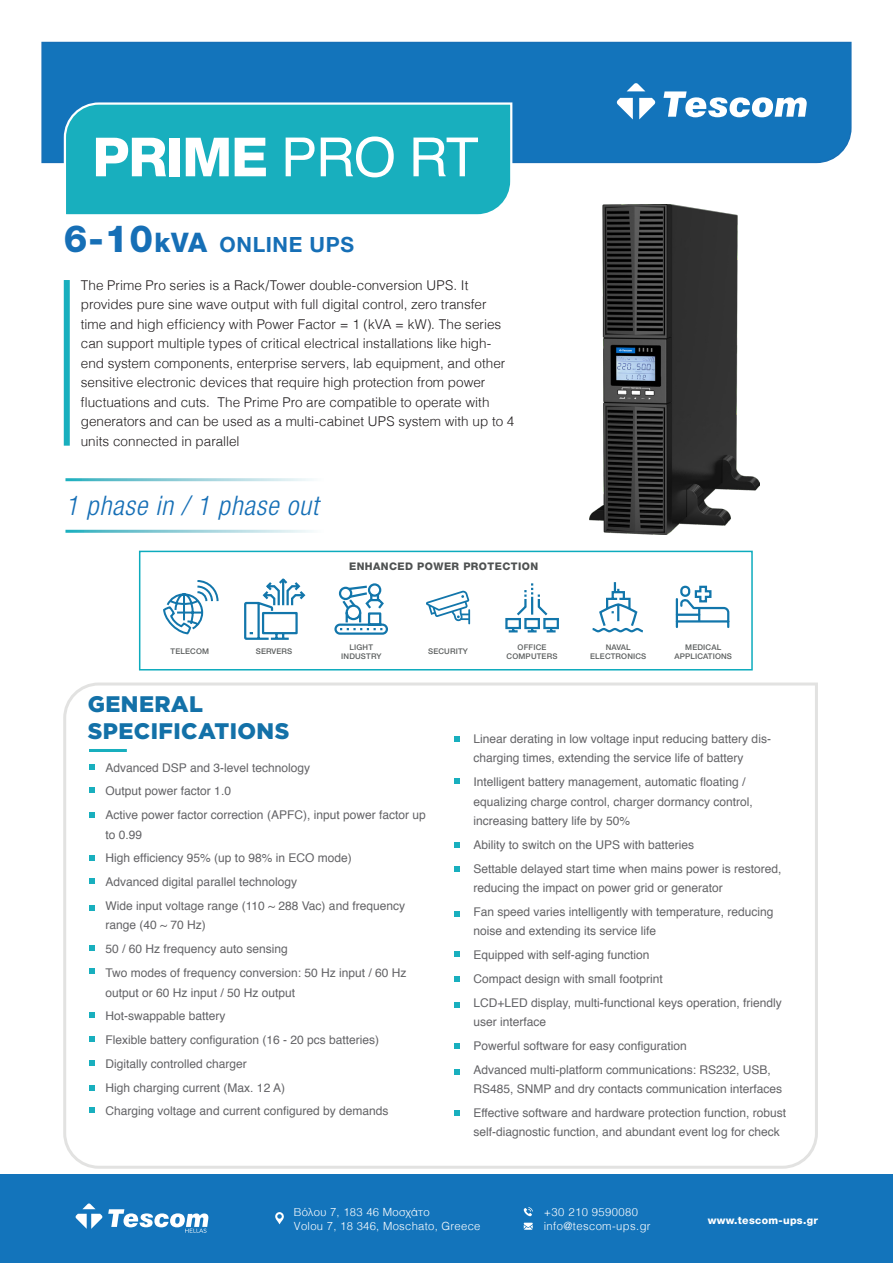
<style>
.page{position:relative;width:893px;height:1263px;background:#fff}
.page>*{position:absolute;margin:0;border:0;box-sizing:border-box;transform-origin:0 0}
.t1{font:800 54px "Helvetica Neue LT Pro";letter-spacing:-.02em;color:#fff}
.t2{font:italic 300 condensed 27px "Helvetica Neue LT Pro";letter-spacing:.03em;color:#166fb6}
.t3{font:900 22.5px "Gotham Greek";letter-spacing:.02em;color:#1371a8}
.t4{font:700 21px "Helvetica Neue LT Pro";letter-spacing:.03em;color:#166fb6}
.Box02_Text{font:300 13.5px/19.5px "Helvetica";color:#231f20}
.t5{font:12px/19.5px "Helvetica";color:#636366}
.t6{font:300 11.25px "Helvetica";letter-spacing:.025em;color:#fff}
.t7{font:800 10.5px "Helvetica Neue LT Pro";letter-spacing:.04em;color:#4f5252}
.t8{font:800 10.5px "Helvetica Neue LT Pro";letter-spacing:.03em;color:#fff}
.t9{font:500 7.8px/9.4px "Helvetica Neue";letter-spacing:.02em;color:#5c5f5f;text-align:center}
.s1{font-family:"Helvetica";font-weight:400}
.s2{font-weight:800;font-size:37.5px}
.s3{font-weight:800;font-size:27px}
</style>
<div class="page">
<div style="left:0;top:1174px;width:893px;height:89px;background:#1374bb"></div>
<svg style="left:275px;top:1212px;width:9px;height:12px"></svg>
<svg style="left:524px;top:1207px;width:9px;height:9px"></svg>
<svg style="left:524px;top:1223px;width:9px;height:7px"></svg>
<svg style="left:75px;top:1203px;width:133px;height:30px"></svg>
<img style="left:590px;top:205px;width:169px;height:330px">
<div style="left:41px;top:41px;width:811px;height:123px;background:#1374bb"></div>
<div style="left:63px;top:101px;width:450px;height:114px;background:#18afbe"></div>
<svg style="left:63px;top:682px;width:755px;height:487px"></svg>
<hr style="left:89px;top:749px;width:38px;height:3px;background:#18afbe">
<svg style="left:454px;top:866px;width:6px;height:5px"></svg>
<svg style="left:454px;top:976px;width:6px;height:6px"></svg>
<svg style="left:454px;top:1069px;width:6px;height:5px"></svg>
<svg style="left:454px;top:1110px;width:6px;height:5px"></svg>
<svg style="left:454px;top:778px;width:6px;height:6px"></svg>
<svg style="left:454px;top:736px;width:6px;height:6px"></svg>
<svg style="left:89px;top:878px;width:6px;height:6px"></svg>
<svg style="left:89px;top:905px;width:6px;height:6px"></svg>
<svg style="left:89px;top:945px;width:6px;height:6px"></svg>
<svg style="left:89px;top:1012px;width:6px;height:6px"></svg>
<svg style="left:89px;top:1060px;width:6px;height:6px"></svg>
<svg style="left:89px;top:1107px;width:6px;height:5px"></svg>
<svg style="left:89px;top:968px;width:6px;height:6px"></svg>
<svg style="left:89px;top:1036px;width:6px;height:6px"></svg>
<svg style="left:89px;top:1085px;width:6px;height:5px"></svg>
<svg style="left:89px;top:855px;width:6px;height:5px"></svg>
<svg style="left:89px;top:812px;width:6px;height:6px"></svg>
<svg style="left:89px;top:787px;width:6px;height:6px"></svg>
<svg style="left:89px;top:764px;width:6px;height:6px"></svg>
<div style="left:64px;top:280px;width:6px;height:166px;background:#18afbe"></div>
<svg style="left:454px;top:842px;width:6px;height:6px"></svg>
<svg style="left:454px;top:951px;width:6px;height:6px"></svg>
<svg style="left:454px;top:911px;width:6px;height:6px"></svg>
<svg style="left:454px;top:1002px;width:6px;height:5px"></svg>
<svg style="left:454px;top:1043px;width:6px;height:6px"></svg>
<svg style="left:163px;top:580px;width:56px;height:55px"></svg>
<svg style="left:244px;top:578px;width:62px;height:62px"></svg>
<svg style="left:334px;top:583px;width:54px;height:52px"></svg>
<svg style="left:675px;top:585px;width:55px;height:43px"></svg>
<svg style="left:505px;top:583px;width:54px;height:50px"></svg>
<svg style="left:592px;top:582px;width:51px;height:51px"></svg>
<svg style="left:426px;top:591px;width:44px;height:33px"></svg>
<div style="left:139px;top:551px;width:614px;height:119px;border:2px solid #0dabbd"></div>
<svg style="left:663px;top:91px;width:144px;height:26px"></svg>
<svg style="left:627px;top:83px;width:18px;height:8px"></svg>
<svg style="left:639px;top:98px;width:16px;height:21px"></svg>
<svg style="left:617px;top:98px;width:16px;height:21px"></svg>
<p class="t1" style="left:92px;top:125px;width:388px">PRIME <span class="s1">PRO RT</span></p>
<p class="t4" style="left:64px;top:232px;width:292px"><span class="s2">6-10</span><span class="s3">kVA</span> ONLINE UPS</p>
<p class="Box02_Text" style="left:81px;top:274px;width:435px">The Prime Pro series is a Rack/Tower double-conversion UPS. It provides pure sine wave output with full digital control, zero transfer time and high efficiency with Power Factor = 1 (kVA = kW). The series can support multiple types of critical electrical installations like high&shy;end system components, enterprise servers, lab equipment, and other sensitive electronic devices that require high protection from power fluctuations and cuts. The Prime Pro are compatible to operate with generators and can be used as a multi-cabinet UPS system with up to 4 units connected in parallel</p>
<p class="t2" style="left:65px;top:490px;width:254px">1 phase in / 1 phase out</p>
<p class="t7" style="left:349px;top:560px;width:190px">ENHANCED POWER PROTECTION</p>
<p class="t9" style="left:171px;top:646px;width:40px">TELECOM</p>
<p class="t9" style="left:256px;top:646px;width:38px">SERVERS</p>
<p class="t9" style="left:341px;top:642px;width:42px">LIGHT<br>INDUSTRY</p>
<p class="t9" style="left:674px;top:642px;width:59px">MEDICAL<br>APPLICATIONS</p>
<p class="t9" style="left:507px;top:642px;width:52px">OFFICE<br>COMPUTERS</p>
<p class="t9" style="left:590px;top:642px;width:58px">NAVAL<br>ELECTRONICS</p>
<p class="t9" style="left:428px;top:646px;width:41px">SECURITY</p>
<p class="t3" style="left:88px;top:691px;width:117px">GENERAL</p>
<p class="t3" style="left:88px;top:718px;width:203px">SPECIFICATIONS</p>
<p class="t5" style="left:106px;top:758px;width:206px">Advanced DSP and 3-level technology</p>
<p class="t5" style="left:106px;top:782px;width:127px">Output power factor 1.0</p>
<p class="t5" style="left:106px;top:806px;width:322px">Active power factor correction (APFC), input power factor up to 0.99</p>
<p class="t5" style="left:106px;top:849px;width:248px">High efficiency 95% (up to 98% in ECO mode)</p>
<p class="t5" style="left:106px;top:873px;width:193px">Advanced digital parallel technology</p>
<p class="t5" style="left:106px;top:896px;width:301px">Wide input voltage range (110 ~ 288 Vac) and frequency range (40 ~ 70 Hz)</p>
<p class="t5" style="left:106px;top:940px;width:184px">50 / 60 Hz frequency auto sensing</p>
<p class="t5" style="left:106px;top:963px;width:302px">Two modes of frequency conversion: 50 Hz input / 60 Hz output or 60 Hz input / 50 Hz output</p>
<p class="t5" style="left:106px;top:1007px;width:122px">Hot-swappable battery</p>
<p class="t5" style="left:106px;top:1030px;width:275px">Flexible battery configuration (16 - 20 pcs batteries)</p>
<p class="t5" style="left:106px;top:1054px;width:143px">Digitally controlled charger</p>
<p class="t5" style="left:106px;top:1078px;width:181px">High charging current (Max. 12 A)</p>
<p class="t5" style="left:106px;top:1102px;width:284px">Charging voltage and current configured by demands</p>
<p class="t5" style="left:473px;top:729px;width:299px">Linear derating in low voltage input reducing battery dis&shy;charging times, extending the service life of battery</p>
<p class="t5" style="left:473px;top:772px;width:281px">Intelligent battery management, automatic floating / equalizing charge control, charger dormancy control, increasing battery life by 50%</p>
<p class="t5" style="left:473px;top:835px;width:222px">Ability to switch on the UPS with batteries</p>
<p class="t5" style="left:473px;top:859px;width:310px">Settable delayed start time when mains power is restored, reducing the impact on power grid or generator</p>
<p class="t5" style="left:473px;top:902px;width:302px">Fan speed varies intelligently with temperature, reducing noise and extending its service life</p>
<p class="t5" style="left:473px;top:945px;width:178px">Equipped with self-aging function</p>
<p class="t5" style="left:473px;top:969px;width:191px">Compact design with small footprint</p>
<p class="t5" style="left:473px;top:993px;width:310px">LCD+LED display, multi-functional keys operation, friendly user interface</p>
<p class="t5" style="left:473px;top:1036px;width:215px">Powerful software for easy configuration</p>
<p class="t5" style="left:473px;top:1060px;width:310px">Advanced multi-platform communications: RS232, USB,<br>RS485, SNMP and dry contacts communication interfaces</p>
<p class="t5" style="left:473px;top:1103px;width:314px">Effective software and hardware protection function, robust self-diagnostic function, and abundant event log for check</p>
<p class="t6" style="left:294px;top:1203px;width:137px">Βόλου 7, 183 46 Μοσχάτο</p>
<p class="t6" style="left:294px;top:1216px;width:188px">Volou 7, 18 346, Moschato, Greece</p>
<p class="t6" style="left:544px;top:1203px;width:96px">+30 210 9590080</p>
<p class="t6" style="left:544px;top:1216px;width:108px">info@tescom-ups.gr</p>
<p class="t8" style="left:708px;top:1214px;width:112px">www.tescom-ups.gr</p>
</div>
